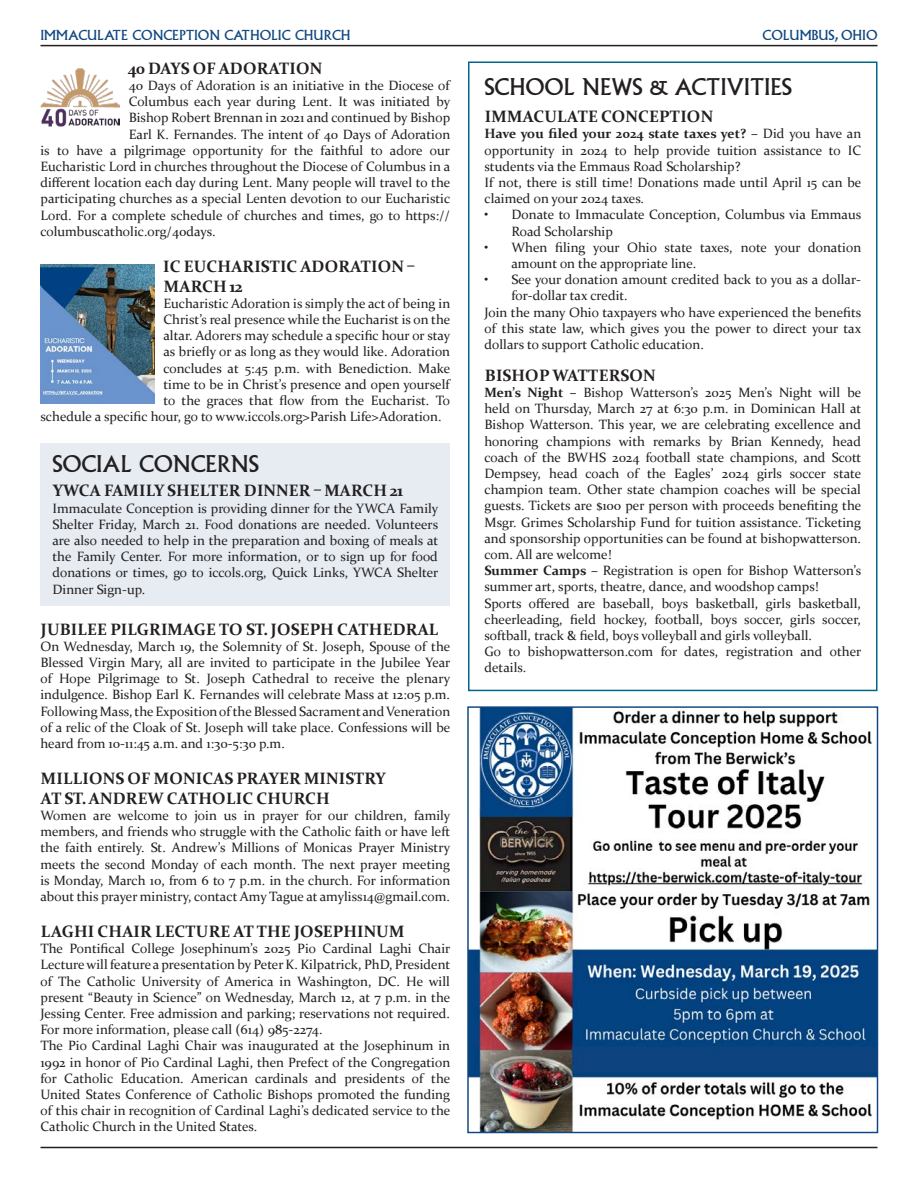
<style>
.page{position:relative;width:918px;height:1188px;background:#fff}
.page>*{position:absolute;margin:0;border:0;box-sizing:border-box;transform-origin:0 0}
.EXP_header{font:22.5px "Albertus MT Std";color:#231f20}
.SUBHEAD{font:700 16.5px/19.8px "Constantia";letter-spacing:.01em;color:#231f20}
.t1{font:13.5px/16.2px "Constantia";color:#231f20;text-align:justify}
.t2{font:13.5px "Albertus MT Std";color:#114780}
.s1{font-weight:700}
</style>
<div class="page">
<img style="left:40px;top:69px;width:80px;height:58px">
<img style="left:40px;top:264px;width:114px;height:140px">
<div style="left:468px;top:62px;width:410px;height:629px;border:2px solid #00668c"></div>
<div style="left:40px;top:443px;width:410px;height:163px;background:#e6ecf2"></div>
<img style="left:469px;top:708px;width:407px;height:423px">
<hr style="left:40px;top:45px;width:838px;height:1px;background:#231f20">
<hr style="left:40px;top:1147px;width:838px;height:1px;background:#231f20">
<p class="t2" style="left:40px;top:27px;width:312px">IMMACULATE CONCEPTION CATHOLIC CHURCH</p>
<p class="t2" style="left:763px;top:27px;width:116px">COLUMBUS, OHIO</p>
<p class="SUBHEAD" style="left:128px;top:58px;width:196px">40 DAYS OF ADORATION</p>
<p class="t1" style="left:129px;top:77px;width:322px">40 Days of Adoration is an initiative in the Diocese of</p>
<p class="t1" style="left:129px;top:93px;width:323px">Columbus each year during Lent. It was initiated by</p>
<p class="t1" style="left:129px;top:109px;width:323px">Bishop Robert Brennan in 2021 and continued by Bishop</p>
<p class="t1" style="left:129px;top:125px;width:323px">Earl K. Fernandes. The intent of 40 Days of Adoration</p>
<p class="t1" style="left:40px;top:142px;width:411px">is to have a pilgrimage opportunity for the faithful to adore our</p>
<p class="t1" style="left:40px;top:158px;width:411px">Eucharistic Lord in churches throughout the Diocese of Columbus in a</p>
<p class="t1" style="left:40px;top:174px;width:411px">different location each day during Lent. Many people will travel to the</p>
<p class="t1" style="left:40px;top:190px;width:411px">participating churches as a special Lenten devotion to our Eucharistic</p>
<p class="t1" style="left:40px;top:206px;width:411px">Lord. For a complete schedule of churches and times, go to https://</p>
<p class="t1" style="left:41px;top:223px;width:176px">columbuscatholic.org/40days.</p>
<p class="SUBHEAD" style="left:163px;top:256px;width:253px">IC EUCHARISTIC ADORATION –<br>MARCH 12</p>
<p class="t1" style="left:164px;top:295px;width:288px">Eucharistic Adoration is simply the act of being in</p>
<p class="t1" style="left:164px;top:311px;width:288px">Christ’s real presence while the Eucharist is on the</p>
<p class="t1" style="left:164px;top:327px;width:288px">altar. Adorers may schedule a specific hour or stay</p>
<p class="t1" style="left:164px;top:343px;width:288px">as briefly or as long as they would like. Adoration</p>
<p class="t1" style="left:164px;top:359px;width:288px">concludes at 5:45 p.m. with Benediction. Make</p>
<p class="t1" style="left:164px;top:376px;width:288px">time to be in Christ’s presence and open yourself</p>
<p class="t1" style="left:164px;top:392px;width:288px">to the graces that flow from the Eucharist. To</p>
<p class="t1" style="left:40px;top:408px;width:403px">schedule a specific hour, go to www.iccols.org&gt;Parish Life&gt;Adoration.</p>
<p class="EXP_header" style="left:484px;top:74px;width:309px">SCHOOL NEWS &amp; ACTIVITIES</p>
<p class="SUBHEAD" style="left:485px;top:106px;width:230px">IMMACULATE CONCEPTION</p>
<p class="t1" style="left:484px;top:125px;width:378px"><span class="s1">Have you filed your 2024 state taxes yet? –</span> Did you have an opportunity in 2024 to help provide tuition assistance to IC students via the Emmaus Road Scholarship?</p>
<p class="t1" style="left:484px;top:174px;width:378px">If not, there is still time! Donations made until April 15 can be claimed on your 2024 taxes.</p>
<p class="t1" style="left:512px;top:206px;width:351px;text-indent:-27px">• Donate to Immaculate Conception, Columbus via Emmaus<br>Road Scholarship</p>
<p class="t1" style="left:512px;top:239px;width:351px;text-indent:-27px">• When filing your Ohio state taxes, note your donation amount on the appropriate line.</p>
<p class="t1" style="left:512px;top:271px;width:351px;text-indent:-27px">• See your donation amount credited back to you as a dollar&shy;for-dollar tax credit.</p>
<p class="t1" style="left:484px;top:303px;width:378px">Join the many Ohio taxpayers who have experienced the benefits of this state law, which gives you the power to direct your tax dollars to support Catholic education.</p>
<p class="SUBHEAD" style="left:485px;top:365px;width:172px">BISHOP WATTERSON</p>
<p class="t1" style="left:484px;top:384px;width:378px"><span class="s1">Men’s Night –</span> Bishop Watterson’s 2025 Men’s Night will be held on Thursday, March 27 at 6:30 p.m. in Dominican Hall at Bishop Watterson. This year, we are celebrating excellence and honoring champions with remarks by Brian Kennedy, head coach of the BWHS 2024 football state champions, and Scott Dempsey, head coach of the Eagles’ 2024 girls soccer state champion team. Other state champion coaches will be special guests. Tickets are $100 per person with proceeds benefiting the Msgr. Grimes Scholarship Fund for tuition assistance. Ticketing and sponsorship opportunities can be found at bishopwatterson. com. All are welcome!</p>
<p class="t1" style="left:484px;top:562px;width:378px"><span class="s1">Summer Camps –</span> Registration is open for Bishop Watterson’s summer art, sports, theatre, dance, and woodshop camps!</p>
<p class="t1" style="left:484px;top:594px;width:378px">Sports offered are baseball, boys basketball, girls basketball, cheerleading, field hockey, football, boys soccer, girls soccer, softball, track &amp; field, boys volleyball and girls volleyball.</p>
<p class="t1" style="left:484px;top:643px;width:378px">Go to bishopwatterson.com for dates, registration and other details.</p>
<p class="EXP_header" style="left:52px;top:451px;width:208px">SOCIAL CONCERNS</p>
<p class="SUBHEAD" style="left:53px;top:480px;width:352px">YWCA FAMILY SHELTER DINNER – MARCH 21</p>
<p class="t1" style="left:52px;top:499px;width:387px">Immaculate Conception is providing dinner for the YWCA Family Shelter Friday, March 21. Food donations are needed. Volunteers are also needed to help in the preparation and boxing of meals at the Family Center. For more information, or to sign up for food donations or times, go to iccols.org, Quick Links, YWCA Shelter Dinner Sign-up.</p>
<p class="SUBHEAD" style="left:41px;top:618px;width:399px">JUBILEE PILGRIMAGE TO ST. JOSEPH CATHEDRAL</p>
<p class="t1" style="left:40px;top:637px;width:411px">On Wednesday, March 19, the Solemnity of St. Joseph, Spouse of the Blessed Virgin Mary, all are invited to participate in the Jubilee Year of Hope Pilgrimage to St. Joseph Cathedral to receive the plenary indulgence. Bishop Earl K. Fernandes will celebrate Mass at 12:05 p.m.<br>Following Mass,theExpositionoftheBlessed SacramentandVeneration of a relic of the Cloak of St. Joseph will take place. Confessions will be heard from 10-11:45 a.m. and 1:30-5:30 p.m.</p>
<p class="SUBHEAD" style="left:41px;top:768px;width:346px">MILLIONS OF MONICAS PRAYER MINISTRY</p>
<p class="SUBHEAD" style="left:41px;top:787px;width:290px">AT ST. ANDREW CATHOLIC CHURCH</p>
<p class="t1" style="left:40px;top:807px;width:411px">Women are welcome to join us in prayer for our children, family members, and friends who struggle with the Catholic faith or have left the faith entirely. St. Andrew’s Millions of Monicas Prayer Ministry meets the second Monday of each month. The next prayer meeting is Monday, March 10, from 6 to 7 p.m. in the church. For information about this prayer ministry, contact Amy Tague at amyliss14@gmail.com.</p>
<p class="SUBHEAD" style="left:41px;top:921px;width:365px">LAGHI CHAIR LECTURE AT THE JOSEPHINUM</p>
<p class="t1" style="left:40px;top:940px;width:411px">The Pontifical College Josephinum’s 2025 Pio Cardinal Laghi Chair Lecturewill feature a presentation by PeterK. Kilpatrick, PhD, President of The Catholic University of America in Washington, DC. He will present “Beauty in Science” on Wednesday, March 12, at 7 p.m. in the Jessing Center. Free admission and parking; reservations not required.<br>For more information, please call (614) 985-2274.</p>
<p class="t1" style="left:40px;top:1037px;width:411px">The Pio Cardinal Laghi Chair was inaugurated at the Josephinum in 1992 in honor of Pio Cardinal Laghi, then Prefect of the Congregation for Catholic Education. American cardinals and presidents of the United States Conference of Catholic Bishops promoted the funding of this chair in recognition of Cardinal Laghi’s dedicated service to the Catholic Church in the United States.</p>
</div>
